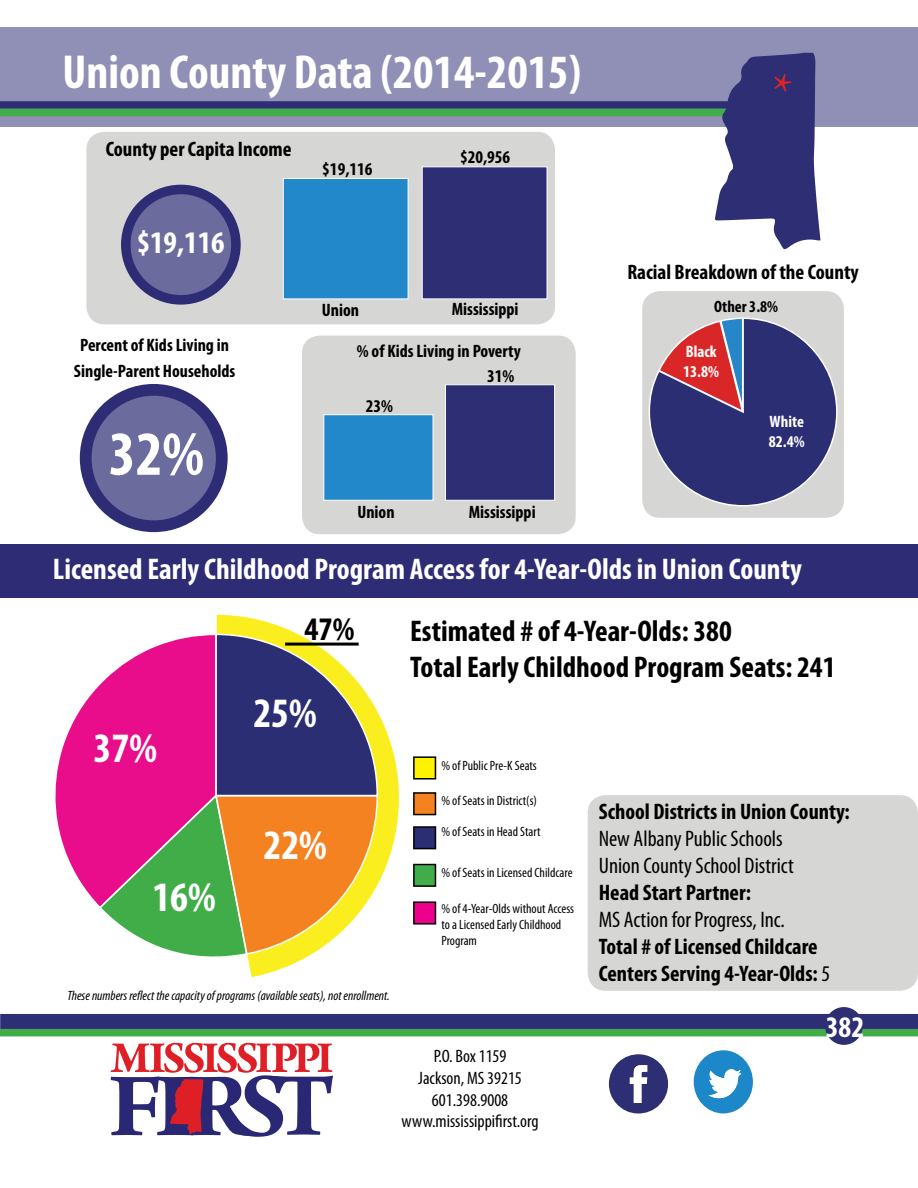
<style>
.page{position:relative;width:918px;height:1188px;background:#fff}
.page>*{position:absolute;margin:0;border:0;box-sizing:border-box;transform-origin:0 0}
.t1{font:700 condensed 63px "Myriad Pro";color:#fff}
.t2{font:52.5px "Minion Pro";color:#dc2328}
.t3{font:700 condensed 48px "Myriad Pro";color:#fff}
.t4{font:700 condensed 42px "Myriad Pro";color:#fff}
.t5{font:700 condensed 33px "Myriad Pro";color:#000}
.t6{font:700 condensed 31.5px "Myriad Pro";color:#fff}
.t7{font:700 condensed 30px "Myriad Pro";color:#fff}
.t8{font:700 condensed 30px/36px "Myriad Pro";color:#000}
.t9{font:700 condensed 22.5px/27px "Myriad Pro";color:#000}
.t10{font:condensed 22.5px/27px "Myriad Pro";color:#000}
.t11{font:700 condensed 21px "Myriad Pro";color:#000}
.t12{font:700 condensed 18px/25.2px "Myriad Pro";color:#000;text-align:center}
.t13{font:condensed 18px/21.6px "Myriad Pro";color:#000;text-align:center}
.t14{font:700 condensed 16.5px/19.8px "Myriad Pro";color:#fff}
.t15{font:700 condensed 16.5px "Myriad Pro";color:#000}
.t16{font:condensed 13.5px/16.2px "Myriad Pro";color:#000}
.t17{font:italic condensed 13.5px "Myriad Pro";color:#000}
.s1{font-weight:400}
</style>
<div class="page">
<svg style="left:216px;top:614px;width:183px;height:363px"></svg>
<svg style="left:55px;top:687px;width:43px;height:218px"></svg>
<svg style="left:98px;top:633px;width:281px;height:332px;background:#af7070"></svg>
<div style="left:642px;top:291px;width:202px;height:227px;background:#d6d7d5;border-radius:18px"></div>
<svg style="left:648px;top:317px;width:190px;height:190px"></svg>
<div style="left:588px;top:795px;width:330px;height:196px;background:#d6d7d5;border-radius:18px"></div>
<svg style="left:608px;top:1054px;width:60px;height:60px"></svg>
<div style="left:0;top:544px;width:918px;height:54px;background:#2e2c74"></div>
<div style="left:0;top:1029px;width:918px;height:7px;background:#41ad49"></div>
<div style="left:0;top:1014px;width:918px;height:15px;background:#2d2e74"></div>
<svg style="left:693px;top:1050px;width:60px;height:64px"></svg>
<div style="left:826px;top:1008px;width:36px;height:36px;background:#2d2e74;border-radius:50%"></div>
<div style="left:825px;top:1007px;width:38px;height:38px;border:2px solid #2d2e74;border-radius:50%"></div>
<div style="left:414px;top:902px;width:21px;height:22px;background:#ec008c"></div>
<div style="left:413px;top:901px;width:23px;height:24px;border:2px solid #000"></div>
<div style="left:414px;top:865px;width:21px;height:21px;background:#41ad49"></div>
<div style="left:413px;top:864px;width:23px;height:23px;border:2px solid #000"></div>
<div style="left:414px;top:827px;width:21px;height:22px;background:#2c2e74"></div>
<div style="left:413px;top:826px;width:23px;height:23px;border:2px solid #000"></div>
<div style="left:414px;top:793px;width:21px;height:22px;background:#f58220"></div>
<div style="left:413px;top:792px;width:23px;height:23px;border:2px solid #000"></div>
<div style="left:414px;top:757px;width:21px;height:22px;background:#fff200"></div>
<div style="left:413px;top:756px;width:23px;height:24px;border:2px solid #000"></div>
<div style="left:302px;top:336px;width:274px;height:198px;background:#d6d7d5;border-radius:18px"></div>
<div style="left:86px;top:132px;width:469px;height:192px;background:#d6d7d5;border-radius:18px"></div>
<div style="left:0;top:28px;width:918px;height:99px;background:#908fb5"></div>
<div style="left:126px;top:189px;width:110px;height:111px;background:#6c6b9e;border-radius:50%"></div>
<div style="left:121px;top:185px;width:120px;height:120px;border:10px solid #2e2c74;border-radius:50%"></div>
<div style="left:86px;top:390px;width:136px;height:136px;background:#6c6b9e;border-radius:50%"></div>
<div style="left:80px;top:384px;width:148px;height:148px;border:12px solid #2e2c74;border-radius:50%"></div>
<div style="left:0;top:101px;width:736px;height:8px;background:#2d2e74"></div>
<div style="left:0;top:109px;width:738px;height:7px;background:#41ad49"></div>
<svg style="left:715px;top:53px;width:106px;height:197px"></svg>
<div style="left:422px;top:166px;width:125px;height:133px;background:#2d2e74;border:1px solid #fff"></div>
<div style="left:283px;top:178px;width:125px;height:121px;background:#2288c9;border:1px solid #fff"></div>
<div style="left:445px;top:384px;width:110px;height:117px;background:#2d2e74;border:1px solid #fff"></div>
<div style="left:323px;top:414px;width:110px;height:87px;background:#2288c9;border:1px solid #fff"></div>
<svg style="left:111px;top:1043px;width:222px;height:94px"></svg>
<h3 class="t3" style="left:62px;top:45px;width:520px">Union County Data (2014-2015)</h3>
<h3 class="t11" style="left:106px;top:137px;width:187px">County per Capita Income</h3>
<h3 class="t6" style="left:137px;top:225px;width:89px">$19,116</h3>
<h3 class="t12" style="left:74px;top:333px;width:163px">Percent of Kids Living in<br>Single-Parent Households</h3>
<h1 class="t1" style="left:109px;top:419px;width:97px">32%</h1>
<h3 class="t12" style="left:322px;top:157px;width:52px">$19,116</h3>
<h3 class="t12" style="left:460px;top:144px;width:52px">$20,956</h3>
<h3 class="t12" style="left:322px;top:297px;width:39px">Union</h3>
<h3 class="t12" style="left:452px;top:297px;width:68px">Mississippi</h3>
<h3 class="t12" style="left:357px;top:339px;width:165px">% of Kids Living in Poverty</h3>
<h3 class="t12" style="left:366px;top:393px;width:29px">23%</h3>
<h3 class="t12" style="left:487px;top:364px;width:29px">31%</h3>
<h3 class="t12" style="left:357px;top:500px;width:39px">Union</h3>
<h3 class="t12" style="left:469px;top:500px;width:68px">Mississippi</h3>
<h2 class="t2" style="left:772px;top:57px;width:23px">*</h2>
<h3 class="t11" style="left:627px;top:261px;width:233px">Racial Breakdown of the County</h3>
<p class="t15" style="left:714px;top:297px;width:66px">Other 3.8%</p>
<p class="t14" style="left:683px;top:342px;width:37px">Black<br>13.8%</p>
<p class="t14" style="left:769px;top:412px;width:37px">White<br>82.4%</p>
<h3 class="t7" style="left:53px;top:552px;width:750px">Licensed Early Childhood Program Access for 4-Year-Olds in Union County</h3>
<h3 class="t5" style="left:305px;top:611px;width:51px">47%</h3>
<h3 class="t4" style="left:94px;top:724px;width:65px">37%</h3>
<h3 class="t4" style="left:152px;top:874px;width:65px">16%</h3>
<h3 class="t4" style="left:253px;top:690px;width:65px">25%</h3>
<h3 class="t4" style="left:264px;top:821px;width:65px">22%</h3>
<p class="t17" style="left:67px;top:987px;width:324px">These numbers reflect the capacity of programs (available seats), not enrollment.</p>
<h3 class="t8" style="left:410px;top:614px;width:427px">Estimated # of 4-Year-Olds: 380<br>Total Early Childhood Program Seats: 241</h3>
<p class="t16" style="left:441px;top:757px;width:97px">% of Public Pre-K Seats</p>
<p class="t16" style="left:441px;top:793px;width:97px">% of Seats in District(s)</p>
<p class="t16" style="left:441px;top:824px;width:101px">% of Seats in Head Start</p>
<p class="t16" style="left:441px;top:865px;width:133px">% of Seats in Licensed Childcare</p>
<p class="t16" style="left:441px;top:901px;width:134px">% of 4-Year-Olds without Access to a Licensed Early Childhood<br>Program</p>
<h3 class="t13" style="left:402px;top:1046px;width:138px">P.O. Box 1159<br>Jackson, MS 39215<br>601.398.9008 www.mississippifirst.org</h3>
<h3 class="t9" style="left:599px;top:798px;width:252px">School Districts in Union County:</h3>
<h3 class="t10" style="left:599px;top:825px;width:196px">New Albany Public Schools<br>Union County School District</h3>
<h3 class="t9" style="left:599px;top:879px;width:154px">Head Start Partner:</h3>
<h3 class="t10" style="left:599px;top:906px;width:188px">MS Action for Progress, Inc.</h3>
<h3 class="t9" style="left:599px;top:933px;width:233px">Total # of Licensed Childcare<br>Centers Serving 4-Year-Olds: <span class="s1">5</span></h3>
<h3 class="t7" style="left:826px;top:1011px;width:40px">382</h3>
</div>
